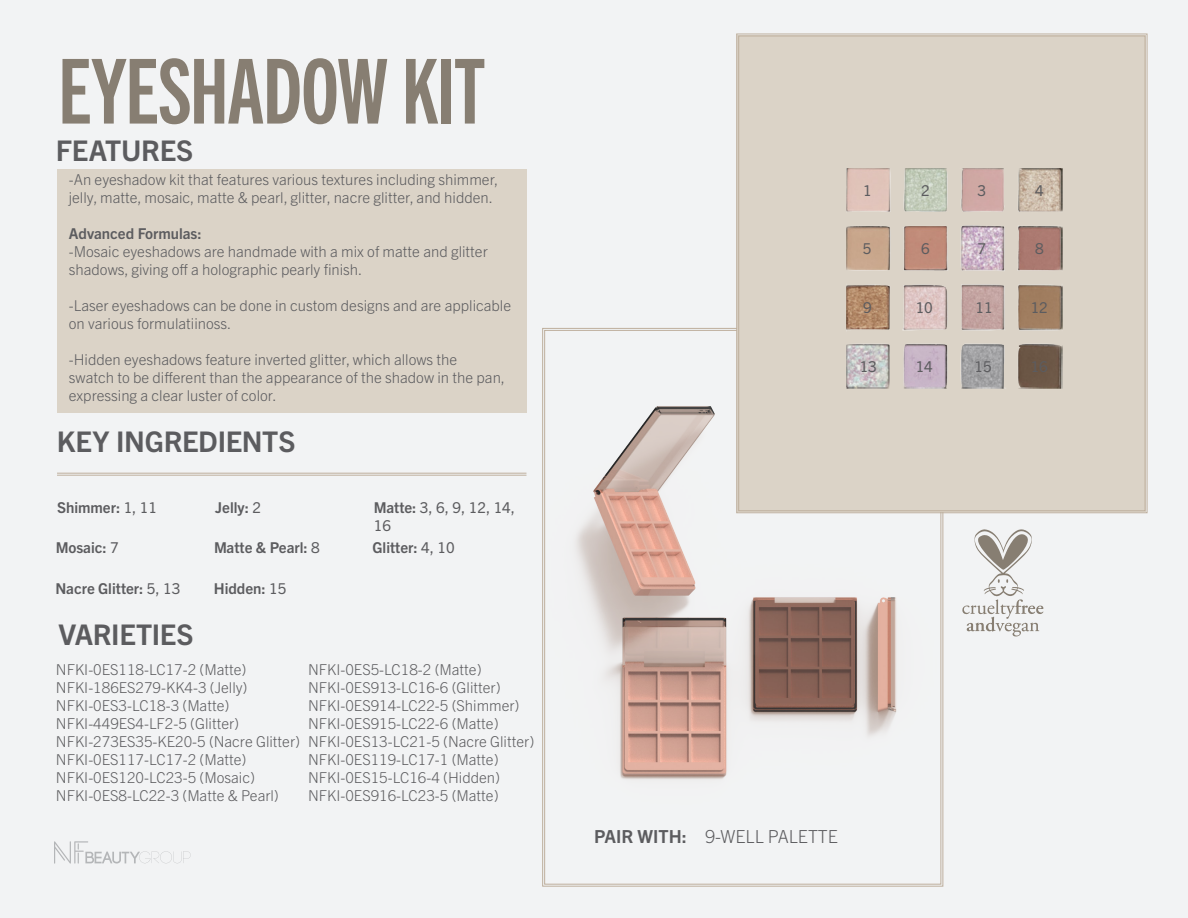
<style>
.page{position:relative;width:1188px;height:918px;background:#f2f3f4}
.page>*{position:absolute;margin:0;border:0;box-sizing:border-box;transform-origin:0 0}
.t1{font:90px "Trade Gothic Next LT Pro Bd Cm";letter-spacing:-.01em;color:#877e72}
.t2{font:700 28.5px "Trade Gothic Next LT Pro";letter-spacing:-.01em;color:#5c5c5f}
.t3{font:300 18px "Trade Gothic Next LT Pro";color:#5c5c5f}
.t4{font:700 18px "Trade Gothic Next LT Pro";color:#5c5c5f}
.t5{font:300 15px/18px "Trade Gothic Next LT Pro";color:#5c5c5f}
.t6{font:700 15px "Trade Gothic Next LT Pro";color:#5c5c5f}
.t7{font:15px/18px "Trade Gothic Next LT Pro";color:#5c5c5f}
.s1{font-weight:400}
.s2{font-weight:700}
</style>
<div class="page">
<svg style="left:54px;top:841px;width:137px;height:23px"></svg>
<svg style="left:542px;top:328px;width:402px;height:559px"></svg>
<div style="left:736px;top:33px;width:412px;height:481px;background:#dbd3c7"></div>
<hr style="left:57px;top:473px;width:469px;height:1px;background:#beaf9d">
<hr style="left:57px;top:475px;width:469px;height:1px;background:#beaf9d">
<div style="left:57px;top:169px;width:469px;height:244px;background:#dbd3c7"></div>
<svg style="left:962px;top:529px;width:81px;height:108px"></svg>
<img style="left:846px;top:169px;width:217px;height:220px">
<p class="t1" style="left:58px;top:31px;width:428px">EYESHADOW KIT</p>
<p class="t2" style="left:56px;top:130px;width:139px">FEATURES</p>
<p class="t5" style="left:69px;top:170px;width:431px">-An eyeshadow kit that features various textures including shimmer, jelly, matte, mosaic, matte &amp; pearl, glitter, nacre glitter, and hidden.</p>
<p class="t6" style="left:69px;top:223px;width:134px">Advanced Formulas:</p>
<p class="t5" style="left:69px;top:242px;width:421px">-Mosaic eyeshadows are handmade with a mix of matte and glitter shadows, giving off a holographic pearly finish.</p>
<p class="t5" style="left:69px;top:296px;width:444px">-Laser eyeshadows can be done in custom designs and are applicable on various formulatiinoss.</p>
<p class="t5" style="left:69px;top:350px;width:438px">-Hidden eyeshadows feature inverted glitter, which allows the swatch to be different than the appearance of the shadow in the pan, expressing a clear luster of color.</p>
<p class="t2" style="left:57px;top:421px;width:240px">KEY INGREDIENTS</p>
<p class="t6" style="left:57px;top:497px;width:102px">Shimmer: <span class="s1">1, 11</span></p>
<p class="t6" style="left:215px;top:497px;width:47px">Jelly: <span class="s1">2</span></p>
<p class="t7" style="left:374px;top:497px;width:143px"><span class="s2">Matte:</span> 3, 6, 9, 12, 14,<br>16</p>
<p class="t6" style="left:56px;top:537px;width:64px">Mosaic: <span class="s1">7</span></p>
<p class="t6" style="left:214px;top:537px;width:107px">Matte &amp; Pearl: <span class="s1">8</span></p>
<p class="t6" style="left:373px;top:537px;width:84px">Glitter: <span class="s1">4, 10</span></p>
<p class="t6" style="left:56px;top:578px;width:126px">Nacre Glitter: <span class="s1">5, 13</span></p>
<p class="t6" style="left:214px;top:578px;width:74px">Hidden: <span class="s1">15</span></p>
<p class="t2" style="left:58px;top:614px;width:137px">VARIETIES</p>
<p class="t5" style="left:56px;top:660px;width:192px">NFKI-0ES118-LC17-2 (Matte)</p>
<p class="t5" style="left:56px;top:678px;width:193px">NFKI-186ES279-KK4-3 (Jelly)</p>
<p class="t5" style="left:56px;top:696px;width:175px">NFKI-0ES3-LC18-3 (Matte)</p>
<p class="t5" style="left:56px;top:714px;width:185px">NFKI-449ES4-LF2-5 (Glitter)</p>
<p class="t5" style="left:56px;top:732px;width:246px">NFKI-273ES35-KE20-5 (Nacre Glitter)</p>
<p class="t5" style="left:56px;top:750px;width:192px">NFKI-0ES117-LC17-2 (Matte)</p>
<p class="t5" style="left:56px;top:768px;width:201px">NFKI-0ES120-LC23-5 (Mosaic)</p>
<p class="t5" style="left:56px;top:786px;width:224px">NFKI-0ES8-LC22-3 (Matte &amp; Pearl)</p>
<p class="t5" style="left:308px;top:660px;width:175px">NFKI-0ES5-LC18-2 (Matte)</p>
<p class="t5" style="left:308px;top:678px;width:194px">NFKI-0ES913-LC16-6 (Glitter)</p>
<p class="t5" style="left:308px;top:696px;width:213px">NFKI-0ES914-LC22-5 (Shimmer)</p>
<p class="t5" style="left:308px;top:714px;width:192px">NFKI-0ES915-LC22-6 (Matte)</p>
<p class="t5" style="left:308px;top:732px;width:228px">NFKI-0ES13-LC21-5 (Nacre Glitter)</p>
<p class="t5" style="left:308px;top:750px;width:192px">NFKI-0ES119-LC17-1 (Matte)</p>
<p class="t5" style="left:308px;top:768px;width:193px">NFKI-0ES15-LC16-4 (Hidden)</p>
<p class="t5" style="left:308px;top:786px;width:192px">NFKI-0ES916-LC23-5 (Matte)</p>
<p class="t7" style="left:863px;top:181px;width:10px">1</p>
<p class="t7" style="left:921px;top:181px;width:10px">2</p>
<p class="t7" style="left:977px;top:181px;width:10px">3</p>
<p class="t7" style="left:1035px;top:181px;width:10px">4</p>
<p class="t7" style="left:863px;top:238px;width:10px">5</p>
<p class="t7" style="left:921px;top:238px;width:10px">6</p>
<p class="t7" style="left:977px;top:238px;width:10px">7</p>
<p class="t7" style="left:1035px;top:238px;width:10px">8</p>
<p class="t7" style="left:863px;top:298px;width:10px">9</p>
<p class="t7" style="left:916px;top:298px;width:19px">10</p>
<p class="t7" style="left:975px;top:298px;width:19px">11</p>
<p class="t7" style="left:1031px;top:298px;width:19px">12</p>
<p class="t7" style="left:860px;top:357px;width:19px">13</p>
<p class="t7" style="left:916px;top:357px;width:19px">14</p>
<p class="t7" style="left:974px;top:357px;width:19px">15</p>
<p class="t7" style="left:1031px;top:357px;width:19px">16</p>
<p class="t4" style="left:594px;top:824px;width:94px">PAIR WITH:</p>
<p class="t3" style="left:705px;top:824px;width:134px">9-WELL PALETTE</p>
</div>
